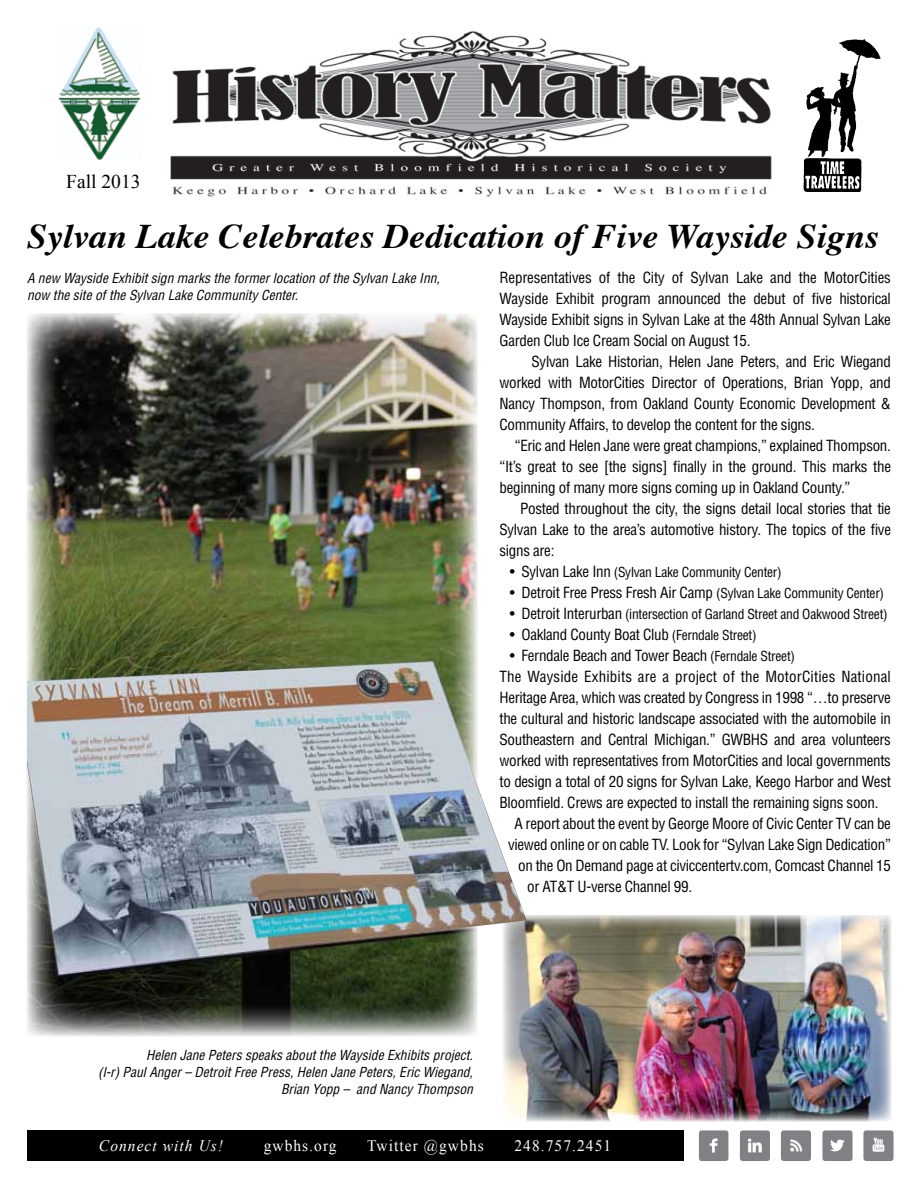
<style>
.page{position:relative;width:918px;height:1188px;background:#fff}
.page>*{position:absolute;margin:0;border:0;box-sizing:border-box;transform-origin:0 0}
.t1{font:italic 700 34.5px "Times";color:#000;scale:1.04 1}
.t2{font:19.5px "Times New Roman";color:#000}
.t3{font:16.05px "Times New Roman";letter-spacing:.07em;color:#fff;scale:.96 1}
.t4{font:italic 16.05px "Times New Roman";letter-spacing:.07em;color:#fff;scale:.96 1}
.t5{font:condensed 15px/21px "Helvetica";letter-spacing:-.02em;color:#000;text-align:justify}
.t6{font:condensed 15px "Helvetica";letter-spacing:.01em;color:#000}
.t7{font:italic condensed 13.5px/17.2px "Helvetica";color:#000}
.t8{font:condensed 13.5px "Helvetica";letter-spacing:-.02em;color:#000}
.s1{font-size:15px}
.s2{font-size:13.5px}
</style>
<div class="page">
<img style="left:503px;top:915px;width:388px;height:206px">
<img style="left:27px;top:313px;width:450px;height:724px">
<img style="left:27px;top:662px;width:500px;height:312px">
<img style="left:58px;top:27px;width:83px;height:133px">
<img style="left:170px;top:31px;width:602px;height:166px">
<img style="left:803px;top:39px;width:78px;height:153px">
<div style="left:27px;top:1131px;width:656px;height:30px;background:#000"></div>
<img style="left:698px;top:1130px;width:196px;height:31px">
<h2 class="t2" style="left:66px;top:169px;width:76px">Fall 2013</h2>
<h1 class="t1" style="left:27px;top:204px;width:820px">Sylvan Lake Celebrates Dedication of Five Wayside Signs</h1>
<p class="t5" style="left:500px;top:267px;width:393px">Representatives of the City of Sylvan Lake and the MotorCities Wayside Exhibit program announced the debut of five historical Wayside Exhibit signs in Sylvan Lake at the 48th Annual Sylvan Lake Garden Club Ice Cream Social on August 15.</p>
<p class="t5" style="left:500px;top:351px;width:393px;text-indent:32px">Sylvan Lake Historian, Helen Jane Peters, and Eric Wiegand worked with MotorCities Director of Operations, Brian Yopp, and Nancy Thompson, from Oakland County Economic Development &amp; Community Affairs, to develop the content for the signs.</p>
<p class="t5" style="left:500px;top:435px;width:393px;text-indent:15px">“Eric and Helen Jane were great champions,” explained Thompson. “It’s great to see [the signs] finally in the ground. This marks the beginning of many more signs coming up in Oakland County.”</p>
<p class="t5" style="left:500px;top:498px;width:393px;text-indent:21px">Posted throughout the city, the signs detail local stories that tie Sylvan Lake to the area’s automotive history. The topics of the five signs are:</p>
<p class="t8" style="left:510px;top:564px;width:273px"><span class="s1">• Sylvan Lake Inn</span> (Sylvan Lake Community Center)</p>
<p class="t5" style="left:510px;top:582px;width:376px">• Detroit Free Press Fresh Air Camp <span class="s2">(Sylvan Lake Community Center)</span></p>
<p class="t8" style="left:510px;top:606px;width:379px"><span class="s1">• Detroit Interurban</span> (intersection of Garland Street and Oakwood Street)</p>
<p class="t5" style="left:510px;top:624px;width:248px">• Oakland County Boat Club <span class="s2">(Ferndale Street)</span></p>
<p class="t5" style="left:510px;top:645px;width:287px">• Ferndale Beach and Tower Beach <span class="s2">(Ferndale Street)</span></p>
<p class="t6" style="left:500px;top:667px;width:393px">The Wayside Exhibits are a project of the MotorCities National</p>
<p class="t5" style="left:500px;top:687px;width:393px">Heritage Area, which was created by Congress in 1998 “…to preserve</p>
<p class="t5" style="left:500px;top:708px;width:393px">the cultural and historic landscape associated with the automobile in</p>
<p class="t5" style="left:500px;top:729px;width:393px">Southeastern and Central Michigan.” GWBHS and area volunteers</p>
<p class="t5" style="left:500px;top:750px;width:393px">worked with representatives from MotorCities and local governments</p>
<p class="t5" style="left:500px;top:771px;width:393px">to design a total of 20 signs for Sylvan Lake, Keego Harbor and West</p>
<p class="t5" style="left:500px;top:792px;width:380px">Bloomfield. Crews are expected to install the remaining signs soon.</p>
<p class="t5" style="left:515px;top:813px;width:378px">A report about the event by George Moore of Civic Center TV can be</p>
<p class="t5" style="left:508px;top:834px;width:384px">viewed online or on cable TV. Look for “Sylvan Lake Sign Dedication”</p>
<p class="t5" style="left:518px;top:855px;width:374px">on the On Demand page at civiccentertv.com, Comcast Channel 15</p>
<p class="t5" style="left:527px;top:876px;width:166px">or AT&amp;T U-verse Channel 99.</p>
<p class="t7" style="left:27px;top:269px;width:415px">A new Wayside Exhibit sign marks the former location of the Sylvan Lake Inn, now the site of the Sylvan Lake Community Center.</p>
<p class="t7" style="left:98px;top:1046px;width:376px;text-align:right">Helen Jane Peters speaks about the Wayside Exhibits project.<br>(l-r) Paul Anger – Detroit Free Press, Helen Jane Peters, Eric Wiegand,<br>Brian Yopp – and Nancy Thompson</p>
<p class="t4" style="left:99px;top:1135px;width:131px">Connect with Us!</p>
<p class="t3" style="left:264px;top:1135px;width:78px">gwbhs.org</p>
<p class="t3" style="left:367px;top:1135px;width:123px">Twitter @gwbhs</p>
<p class="t3" style="left:514px;top:1135px;width:102px">248.757.2451</p>
</div>
